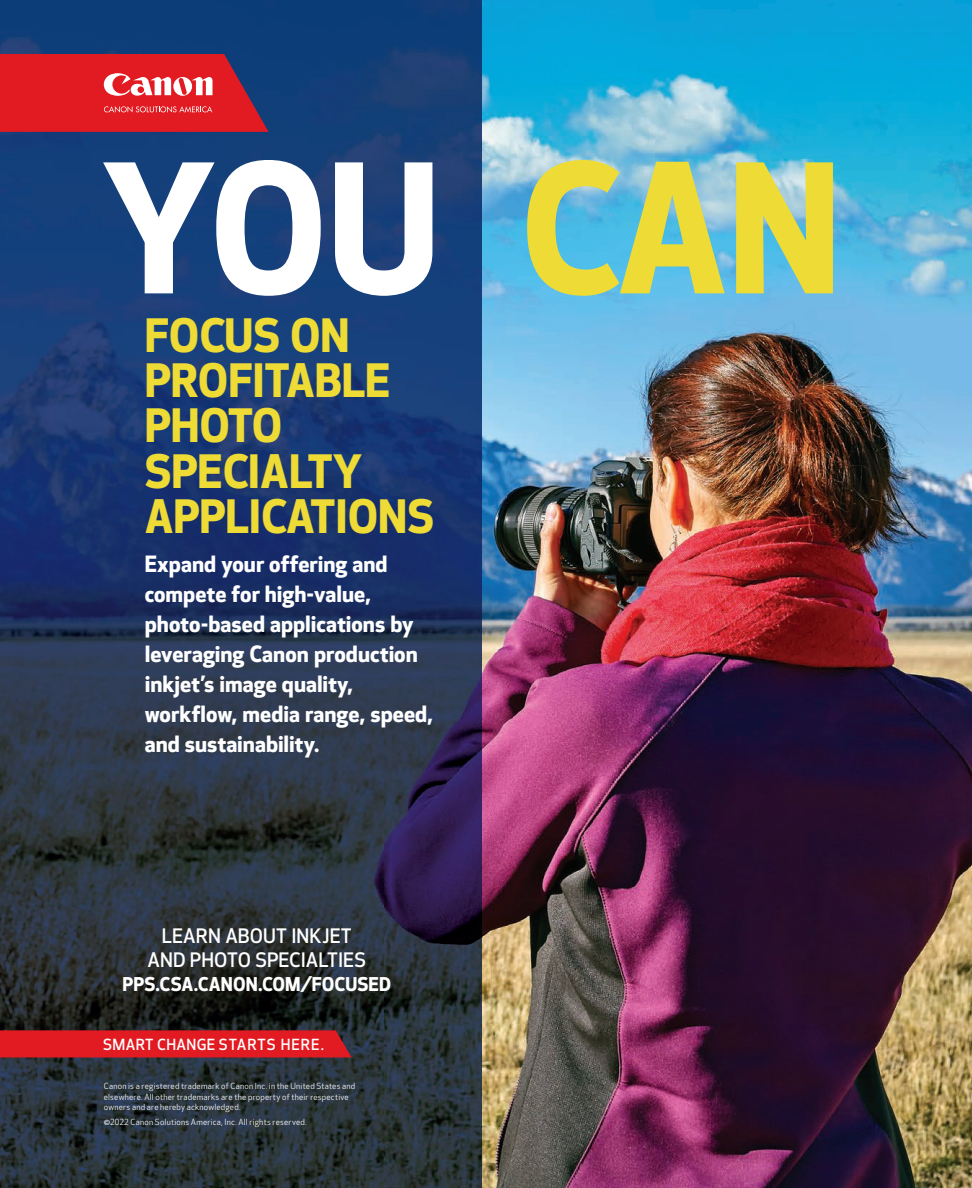
<style>
.page{position:relative;width:972px;height:1188px;background:#fff}
.page>*{position:absolute;margin:0;border:0;box-sizing:border-box;transform-origin:0 0}
.t1{font:700 174.6px "Optic Sans 401";letter-spacing:-.005em;color:#fff}
.t2{font:700 45px/45.5px "Optic Sans 401";color:#eedb36}
.t3{font:700 21.9px/30px "Optic Sans 401";letter-spacing:.005em;color:#fff}
.t4{font:500 19.5px/24px "Optic Sans 301";letter-spacing:.005em;color:#fff;text-align:center}
.t5{font:700 18.6px "Optic Sans 401";letter-spacing:.01em;color:#fff}
.t6{font:500 15px "Optic Sans 301";letter-spacing:.025em;color:#fff}
.t7{font:8.25px/10.5px "Optic Sans 201";letter-spacing:.025em;color:#fff}
.s1{color:#eedb36}
</style>
<div class="page">
<img style="left:0;top:0;width:972px;height:1188px">
<svg style="left:0;top:54px;width:269px;height:78px;background:#d12c37"></svg>
<div style="left:0;top:1030px;width:352px;height:27px;background:#e21a21"></div>
<p class="t1" style="left:102px;top:127px;width:741px">YOU <span class="s1">CAN</span></p>
<p class="t2" style="left:145px;top:313px;width:291px">FOCUS ON<br>PROFITABLE<br>PHOTO<br>SPECIALTY<br>APPLICATIONS</p>
<p class="t3" style="left:145px;top:549px;width:290px">Expand your offering and compete for high-value, photo-based applications by leveraging Canon production inkjet’s image quality, workflow, media range, speed, and sustainability.</p>
<p class="t4" style="left:147px;top:925px;width:220px">LEARN ABOUT INKJET<br>AND PHOTO SPECIALTIES</p>
<p class="t5" style="left:122px;top:974px;width:270px">PPS.CSA.CANON.COM/FOCUSED</p>
<p class="t6" style="left:103px;top:1036px;width:222px">SMART CHANGE STARTS HERE.</p>
<p class="t7" style="left:104px;top:1081px;width:253px">Canon is a registered trademark of Canon Inc. in the United States and elsewhere. All other trademarks are the property of their respective owners and are hereby acknowledged.</p>
<p class="t7" style="left:104px;top:1117px;width:204px">©2022 Canon Solutions America, Inc. All rights reserved.</p>
</div>
